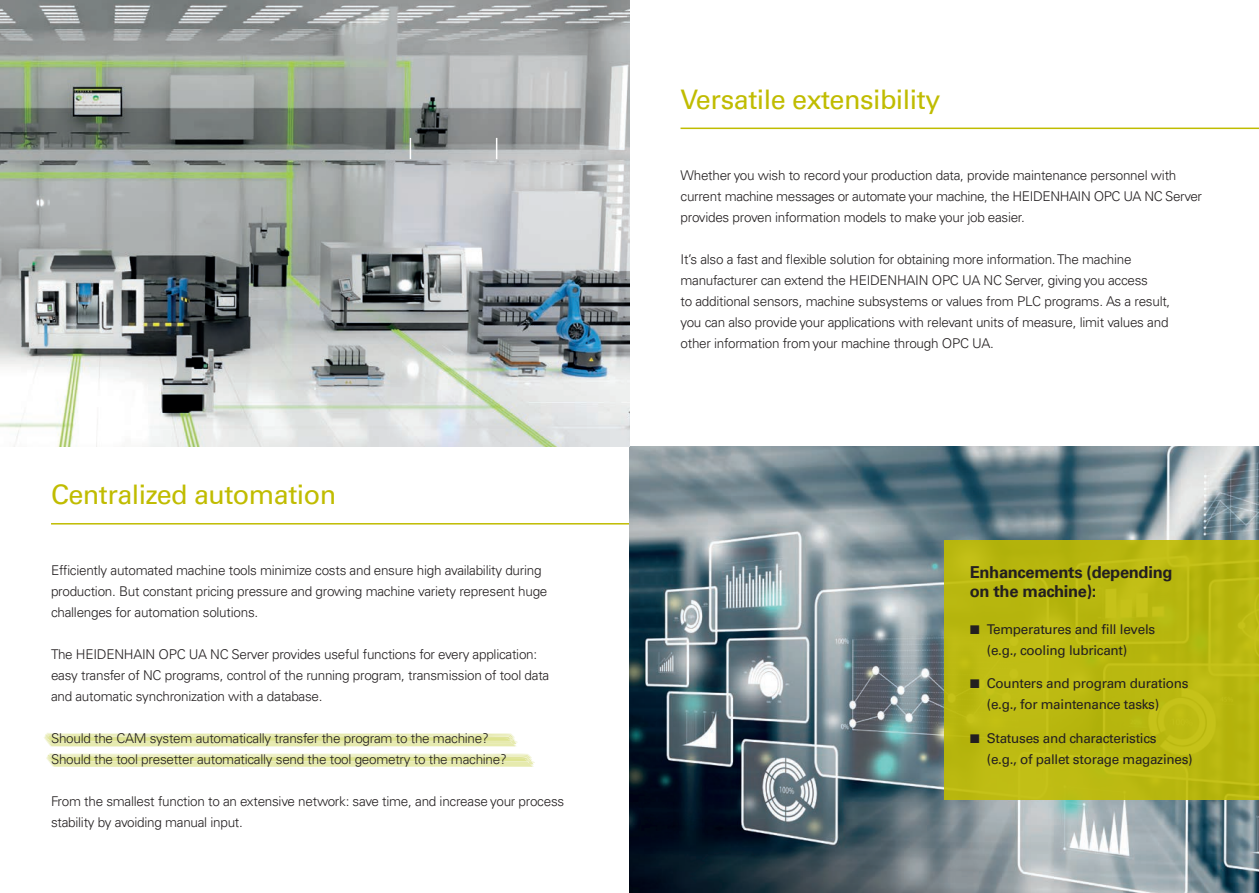
<style>
.page{position:relative;width:1259px;height:893px;background:#fff}
.page>*{position:absolute;margin:0;border:0;box-sizing:border-box;transform-origin:0 0}
.t1{font:27px "Univers LT Pro 55 Roman";letter-spacing:-.02em;color:#c0bc00}
.t2{font:700 16.5px/19.5px "Univers LT Pro 65";letter-spacing:-.02em;color:#231f20}
.t3{font:300 13.5px/21px "Univers LT Pro 45";letter-spacing:-.02em;color:#231f20}
.t4{font:13.5px/21px "Univers LT Pro 55 Roman";letter-spacing:-.02em;color:#231f20}
</style>
<div class="page">
<hr style="left:51px;top:523px;width:578px;height:1px;background:#c0bc00">
<hr style="left:680px;top:128px;width:579px;height:1px;background:#c0bc00">
<img style="left:629px;top:446px;width:630px;height:447px">
<img style="left:0;top:0;width:629px;height:446px">
<div style="left:944px;top:540px;width:315px;height:259px;background:#bab810"></div>
<svg style="left:46px;top:753px;width:489px;height:14px;background:#e7ebb4"></svg>
<svg style="left:44px;top:733px;width:474px;height:14px;background:#e7ebb2"></svg>
<svg style="left:410px;top:138px;width:1px;height:21px"></svg>
<svg style="left:496px;top:138px;width:1px;height:21px"></svg>
<h1 class="t1" style="left:51px;top:476px;width:287px">Centralized automation</h1>
<p class="t3" style="left:51px;top:560px;width:498px">Efficiently automated machine tools minimize costs and ensure high availability during production. But constant pricing pressure and growing machine variety represent huge challenges for automation solutions.</p>
<p class="t3" style="left:51px;top:644px;width:500px">The HEIDENHAIN OPC UA NC Server provides useful functions for every application: easy transfer of NC programs, control of the running program, transmission of tool data and automatic synchronization with a database.</p>
<p class="t3" style="left:51px;top:728px;width:457px">Should the CAM system automatically transfer the program to the machine?<br>Should the tool presetter automatically send the tool geometry to the machine?</p>
<p class="t3" style="left:51px;top:791px;width:515px">From the smallest function to an extensive network: save time, and increase your process stability by avoiding manual input.</p>
<h1 class="t1" style="left:680px;top:81px;width:261px">Versatile extensibility</h1>
<p class="t3" style="left:680px;top:164px;width:523px">Whether you wish to record your production data, provide maintenance personnel with current machine messages or automate your machine, the HEIDENHAIN OPC UA NC Server provides proven information models to make your job easier.</p>
<p class="t3" style="left:680px;top:248px;width:491px">It’s also a fast and flexible solution for obtaining more information. The machine manufacturer can extend the HEIDENHAIN OPC UA NC Server, giving you access<br>to additional sensors, machine subsystems or values from PLC programs. As a result, you can also provide your applications with relevant units of measure, limit values and other information from your machine through OPC UA.</p>
<p class="t2" style="left:969px;top:561px;width:204px">Enhancements (depending on the machine):</p>
<p class="t4" style="left:986px;top:618px;width:170px">Temperatures and fill levels (e.g., cooling lubricant)</p>
<p class="t4" style="left:986px;top:672px;width:203px">Counters and program durations (e.g., for maintenance tasks)</p>
<p class="t4" style="left:986px;top:727px;width:207px">Statuses and characteristics<br>(e.g., of pallet storage magazines)</p>
</div>
